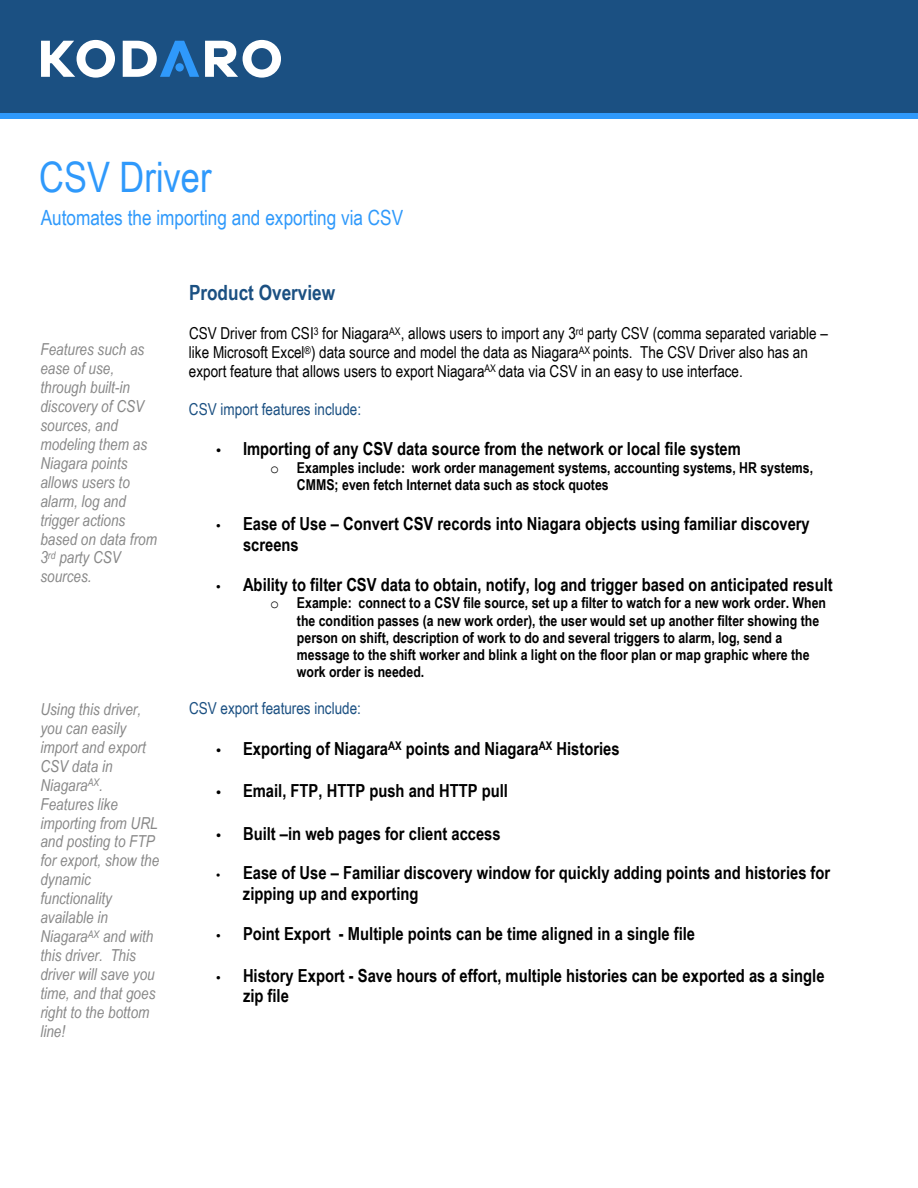
<style>
.page{position:relative;width:918px;height:1188px;background:#fff}
.page>*{position:absolute;margin:0;border:0;box-sizing:border-box;transform-origin:0 0}
.t1{font:42px "Arial Narrow";color:#2f99fb}
.t2{font:21px "Arial Narrow";color:#2f99fb}
.t3{font:700 21px "Arial Narrow";color:#1b5082}
.t4{font:700 18px/20.5px "Arial Narrow";color:#000}
.t5{font:italic 16.5px/18.9px "Arial Narrow";color:#888}
.t6{font:16.5px/18.9px "Arial Narrow";color:#000}
.t7{font:16.5px "Arial Narrow";color:#1b5082}
.t8{font:700 15px/17.2px "Arial Narrow";color:#000}
.s1{font-family:"Courier New";font-weight:400}
</style>
<div class="page">
<div style="left:0;top:0;width:918px;height:119px;background:#1b5082"></div>
<div style="left:0;top:113px;width:918px;height:6px;background:#2f99fb"></div>
<svg style="left:41px;top:40px;width:74px;height:38px"></svg>
<svg style="left:205px;top:40px;width:76px;height:38px"></svg>
<svg style="left:123px;top:41px;width:76px;height:36px"></svg>
<div style="left:175px;top:63px;width:9px;height:9px;background:#2f99fb;border-radius:50%"></div>
<h1 class="t1" style="left:39px;top:147px;width:174px">CSV Driver</h1>
<p class="t2" style="left:41px;top:203px;width:364px">Automates the importing and exporting via CSV</p>
<p class="t5" style="left:40px;top:340px;width:118px">Features such as ease of use, through built-in discovery of CSV sources, and modeling them as<br>Niagara points allows users to alarm, log and trigger actions based on data from<br>3<sup>rd</sup> party CSV sources.</p>
<p class="t5" style="left:40px;top:699px;width:120px">Using this driver, you can easily import and export<br>CSV data in<br>Niagara<sup>AX</sup>.<br>Features like importing from URL and posting to FTP for export, show the dynamic functionality available in<br>Niagara<sup>AX</sup> and with this driver. This driver will save you time, and that goes right to the bottom line!</p>
<p class="t3" style="left:189px;top:277px;width:148px">Product Overview</p>
<p class="t6" style="left:189px;top:323px;width:641px">CSV Driver from CSI<sup>3</sup> for Niagara<sup>AX</sup>, allows users to import any 3<sup>rd</sup> party CSV (comma separated variable – like Microsoft Excel<sup>®</sup>) data source and model the data as Niagara<sup>AX</sup> points. The CSV Driver also has an export feature that allows users to export Niagara<sup>AX</sup> data via CSV in an easy to use interface.</p>
<p class="t7" style="left:189px;top:397px;width:174px">CSV import features include:</p>
<p class="t4" style="left:216px;top:438px;width:526px">• Importing of any CSV data source from the network or local file system</p>
<p class="t8" style="left:297px;top:459px;width:518px;text-indent:-27px"><span class="s1">o</span> Examples include: work order management systems, accounting systems, HR systems,<br>CMMS; even fetch Internet data such as stock quotes</p>
<p class="t4" style="left:243px;top:513px;width:568px;text-indent:-27px">• Ease of Use – Convert CSV records into Niagara objects using familiar discovery screens</p>
<p class="t4" style="left:216px;top:573px;width:618px">• Ability to filter CSV data to obtain, notify, log and trigger based on anticipated result</p>
<p class="t8" style="left:297px;top:594px;width:530px;text-indent:-27px"><span class="s1">o</span> Example: connect to a CSV file source, set up a filter to watch for a new work order. When the condition passes (a new work order), the user would set up another filter showing the person on shift, description of work to do and several triggers to alarm, log, send a message to the shift worker and blink a light on the floor plan or map graphic where the work order is needed.</p>
<p class="t7" style="left:189px;top:696px;width:173px">CSV export features include:</p>
<p class="t4" style="left:216px;top:737px;width:405px">• Exporting of Niagara<sup>AX</sup> points and Niagara<sup>AX</sup> Histories</p>
<p class="t4" style="left:216px;top:780px;width:294px">• Email, FTP, HTTP push and HTTP pull</p>
<p class="t4" style="left:216px;top:822px;width:286px">• Built –in web pages for client access</p>
<p class="t4" style="left:243px;top:862px;width:589px;text-indent:-27px">• Ease of Use – Familiar discovery window for quickly adding points and histories for zipping up and exporting</p>
<p class="t4" style="left:216px;top:923px;width:481px">• Point Export - Multiple points can be time aligned in a single file</p>
<p class="t4" style="left:243px;top:964px;width:583px;text-indent:-27px">• History Export - Save hours of effort, multiple histories can be exported as a single zip file</p>
</div>
